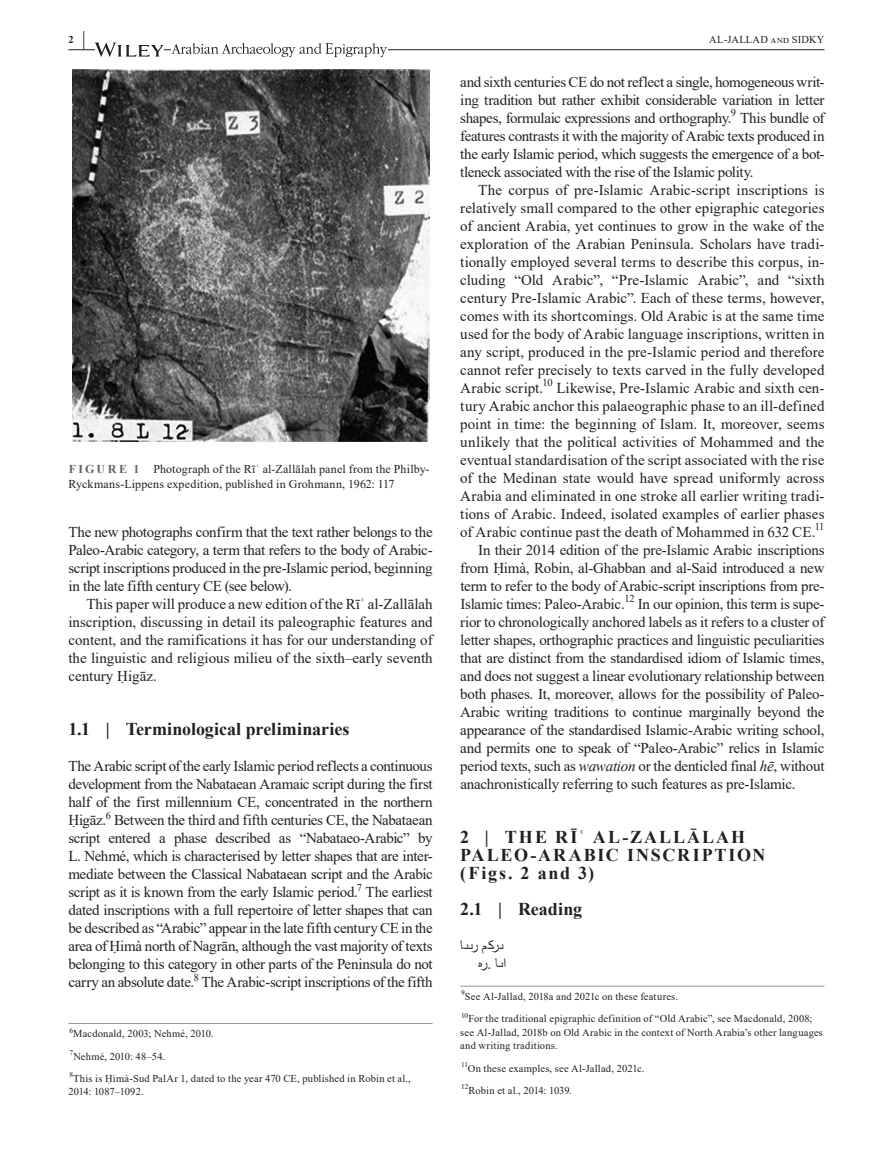
<style>
.page{position:relative;width:893px;height:1174px;background:#fff}
.page>*{position:absolute;margin:0;border:0;box-sizing:border-box;transform-origin:0 0}
.t1{font:700 18px/18px "Times New Roman";letter-spacing:.105em;color:#231f20}
.t2{font:700 18px "Times New Roman";color:#231f20}
.t3{font:15px/18px "Times New Roman";letter-spacing:-.01em;color:#231f20;text-align:justify}
.t4{font:15px "Times New Roman";letter-spacing:.01em;color:#231f20}
.t5{font:15px/18px "Times New Roman PSMT unicode";color:#231f20;text-align:right}
.t6{font:12px/15px "Times New Roman";letter-spacing:.01em;color:#231f20}
.t7{font:10.5px/13.5px "Times New Roman";letter-spacing:.015em;color:#231f20}
.t8{font:700 10.5px "Times New Roman";color:#231f20}
.t9{font:7.35px "Times New Roman";color:#231f20}
.s1{font-size:20.25px}
.s2{font-weight:700;color:#636366}
.s3{font-style:italic}
.s4{font-family:"Times New Roman"}
</style>
<div class="page">
<hr style="left:68px;top:49px;width:756px;height:1px;background:#231f20">
<svg style="left:95px;top:43px;width:69px;height:14px"></svg>
<img style="left:171px;top:43px;width:216px;height:14px">
<hr style="left:68px;top:1023px;width:365px;height:1px;background:#939598">
<hr style="left:460px;top:985px;width:364px;height:1px;background:#939598">
<img style="left:72px;top:69px;width:357px;height:373px">
<p class="t8" style="left:68px;top:32px;width:18px">2 <span class="s1">|</span></p>
<p class="t7" style="left:709px;top:32px;width:117px">AL--JALLAD and SIDKY</p>
<p class="t6" style="left:68px;top:461px;width:363px"><span class="s2">F I G U R E 1</span> Photograph of the Rīʿ al-Zallālah panel from the Philby-<br>Ryckmans-Lippens expedition, published in Grohmann, 1962: 117</p>
<p class="t3" style="left:68px;top:523px;width:366px">The new photographs confirm that the text rather belongs to the Paleo-Arabic category, a term that refers to the body of Arabic&shy;script inscriptions produced in the pre-Islamic period, beginning in the late fifth century CE (see below).</p>
<p class="t3" style="left:68px;top:595px;width:366px;text-indent:18px">This paper will produce a new edition of the Rīʿ al-Zallālah inscription, discussing in detail its paleographic features and content, and the ramifications it has for our understanding of the linguistic and religious milieu of the sixth–early seventh century Ḥigāz.</p>
<p class="t2" style="left:68px;top:716px;width:282px">1.1 | Terminological preliminaries</p>
<p class="t3" style="left:68px;top:757px;width:366px">The Arabic script of the early Islamic period reflects a continuous development from the Nabataean Aramaic script during the first half of the first millennium CE, concentrated in the northern Ḥigāz.</p>
<p class="t7" style="left:106px;top:808px;width:7px">6</p>
<p class="t3" style="left:68px;top:811px;width:366px;text-indent:46px">Between the third and fifth centuries CE, the Nabataean script entered a phase described as “Nabataeo-Arabic” by L. Nehmé, which is characterised by letter shapes that are inter&shy;mediate between the Classical Nabataean script and the Arabic script as it is known from the early Islamic period.<sup>7</sup> The earliest dated inscriptions with a full repertoire of letter shapes that can be described as “Arabic” appear in the late fifth century CE in the area of Ḥimà north of Nagrān, although the vast majority of texts belonging to this category in other parts of the Peninsula do not carry an absolute date.</p>
<p class="t7" style="left:194px;top:970px;width:7px">8</p>
<p class="t3" style="left:201px;top:973px;width:233px">The Arabic-script inscriptions of the fifth</p>
<p class="t9" style="left:69px;top:1025px;width:5px">6</p>
<p class="t7" style="left:73px;top:1026px;width:142px">Macdonald, 2003; Nehmé, 2010.</p>
<p class="t9" style="left:69px;top:1047px;width:5px">7</p>
<p class="t7" style="left:69px;top:1044px;width:343px;line-height:22.4px;text-indent:4px">Nehmé, 2010: 48–54.<br><sup>8</sup>This is Ḥimà-Sud PalAr 1, dated to the year 470 CE, published in Robin et al.,</p>
<p class="t7" style="left:68px;top:1084px;width:77px">2014: 1087–1092.</p>
<p class="t3" style="left:460px;top:73px;width:366px">and sixth centuries CE do not reflect a single, homogeneous writ&shy;ing tradition but rather exhibit considerable variation in letter shapes, formulaic expressions and orthography.</p>
<p class="t7" style="left:731px;top:106px;width:7px">9</p>
<p class="t3" style="left:460px;top:109px;width:366px;text-indent:280px">This bundle of features contrasts it with the majority of Arabic texts produced in the early Islamic period, which suggests the emergence of a bot&shy;tleneck associated with the rise of the Islamic polity.</p>
<p class="t3" style="left:460px;top:181px;width:366px;text-indent:18px">The corpus of pre-Islamic Arabic-script inscriptions is relatively small compared to the other epigraphic categories of ancient Arabia, yet continues to grow in the wake of the exploration of the Arabian Peninsula. Scholars have tradi&shy;tionally employed several terms to describe this corpus, in&shy;cluding “Old Arabic”, “Pre-Islamic Arabic”, and “sixth century Pre-Islamic Arabic”. Each of these terms, however, comes with its shortcomings. Old Arabic is at the same time used for the body of Arabic language inscriptions, written in any script, produced in the pre-Islamic period and therefore cannot refer precisely to texts carved in the fully developed Arabic script.</p>
<p class="t7" style="left:542px;top:376px;width:12px">10</p>
<p class="t3" style="left:556px;top:379px;width:269px">Likewise, Pre-Islamic Arabic and sixth cen-</p>
<p class="t4" style="left:460px;top:395px;width:366px">tury Arabic anchor this palaeographic phase to an ill-defined</p>
<p class="t4" style="left:460px;top:413px;width:366px">point in time: the beginning of Islam. It, moreover, seems</p>
<p class="t4" style="left:460px;top:431px;width:366px">unlikely that the political activities of Mohammed and the</p>
<p class="t3" style="left:460px;top:451px;width:366px">eventual standardisation of the script associated with the rise</p>
<p class="t4" style="left:460px;top:467px;width:366px">of the Medinan state would have spread uniformly across</p>
<p class="t4" style="left:460px;top:485px;width:366px">Arabia and eliminated in one stroke all earlier writing tradi-</p>
<p class="t3" style="left:460px;top:505px;width:366px">tions of Arabic. Indeed, isolated examples of earlier phases</p>
<p class="t3" style="left:460px;top:523px;width:366px">of Arabic continue past the death of Mohammed in 632 CE.<sup>11</sup></p>
<p class="t3" style="left:478px;top:541px;width:348px">In their 2014 edition of the pre-Islamic Arabic inscriptions</p>
<p class="t3" style="left:460px;top:559px;width:366px">from Ḥimà, Robin, al-Ghabban and al-Said introduced a new</p>
<p class="t3" style="left:460px;top:577px;width:366px">term to refer to the body of Arabic-script inscriptions from pre-</p>
<p class="t3" style="left:460px;top:595px;width:166px">Islamic times: Paleo-Arabic.</p>
<p class="t7" style="left:624px;top:592px;width:12px">12</p>
<p class="t3" style="left:460px;top:595px;width:366px;text-indent:178px">In our opinion, this term is supe&shy;rior to chronologically anchored labels as it refers to a cluster of letter shapes, orthographic practices and linguistic peculiarities that are distinct from the standardised idiom of Islamic times, and does not suggest a linear evolutionary relationship between both phases. It, moreover, allows for the possibility of Paleo-Arabic writing traditions to continue marginally beyond the appearance of the standardised Islamic-Arabic writing school, and permits one to speak of “Paleo-Arabic” relics in Islamic period texts, such as <span class="s3">wawation</span> or the denticled final <span class="s3">hē</span>, without anachronistically referring to such features as pre-Islamic.</p>
<p class="t1" style="left:460px;top:827px;width:307px">2 | THE RĪʿ AL-ZALLĀLAH<br>PALEO-ARABIC INSCRIPTION (Figs. 2 and 3)</p>
<p class="t2" style="left:460px;top:896px;width:123px">2.1 | Reading</p>
<p class="t5" style="left:460px;top:937px;width:48px">رىىا ىركم<br>اىا<span class="s4">.</span>ره</p>
<p class="t9" style="left:461px;top:987px;width:5px">9</p>
<p class="t7" style="left:465px;top:989px;width:215px">See Al-Jallad, 2018a and 2021c on these features.</p>
<p class="t9" style="left:461px;top:1010px;width:9px">10</p>
<p class="t7" style="left:460px;top:1011px;width:364px;text-indent:8px">For the traditional epigraphic definition of “Old Arabic”, see Macdonald, 2008; see Al-Jallad, 2018b on Old Arabic in the context of North Arabia’s other languages and writing traditions.</p>
<p class="t9" style="left:461px;top:1059px;width:8px">11</p>
<p class="t7" style="left:468px;top:1061px;width:178px">On these examples, see Al-Jallad, 2021c.</p>
<p class="t9" style="left:461px;top:1081px;width:9px">12</p>
<p class="t7" style="left:469px;top:1083px;width:105px">Robin et al., 2014: 1039.</p>
</div>
